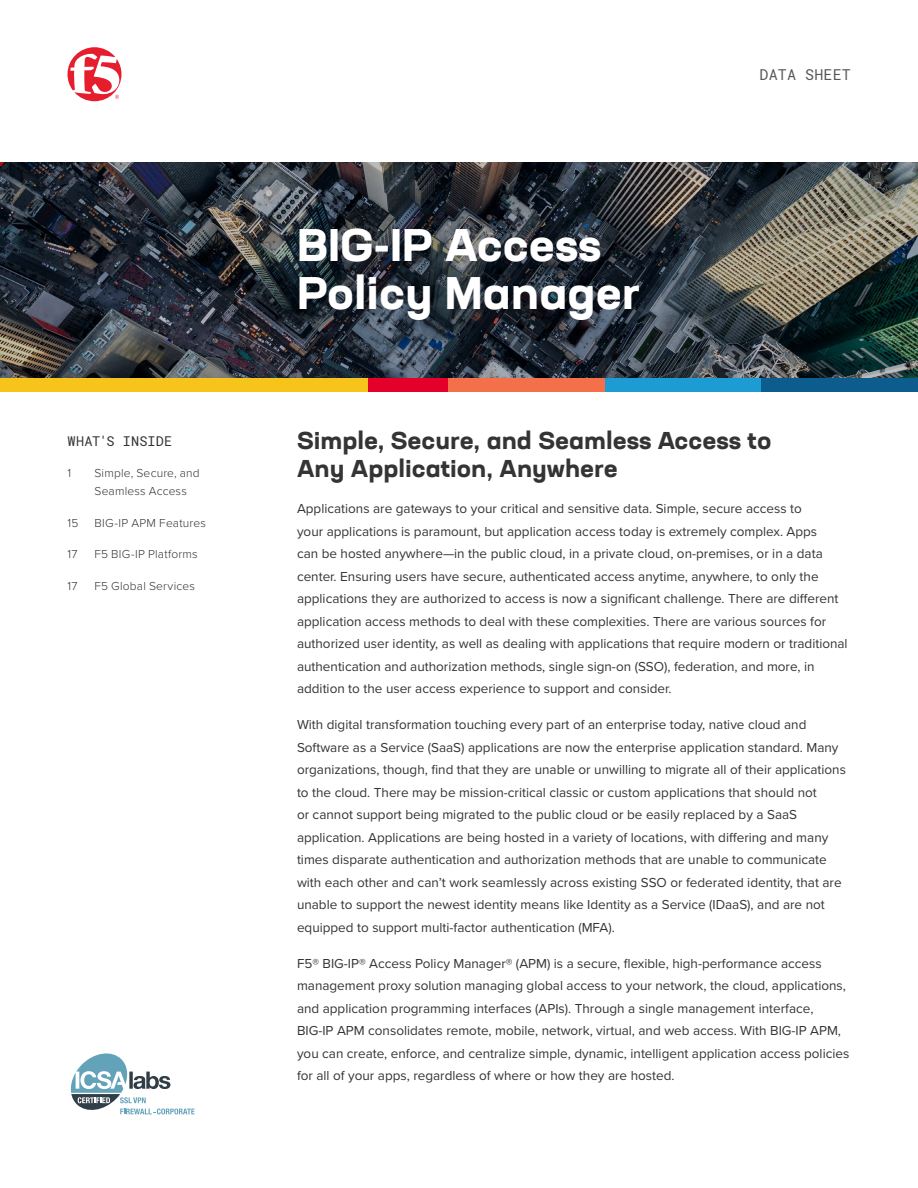
<style>
.page{position:relative;width:918px;height:1188px;background:#fff}
.page>*{position:absolute;margin:0;border:0;box-sizing:border-box;transform-origin:0 0}
.t1{font:700 expanded 45px/48px "Neusa Next Std";color:#fff}
.t2{font:700 expanded 24px/28.5px "Neusa Next Std";color:#343434}
.DOCUMENT_TYPE{font:15px "Roboto Mono";letter-spacing:.01em;color:#57585a}
.BODY_COPY{font:13.5px/22.5px "Proxima Nova";color:#343434}
.WHATS_INSIDE_H1{font:13.5px "Roboto Mono";letter-spacing:.01em;color:#343434}
.WHATS_INSIDE_BODY{font:300 12px/18px "Proxima Nova";letter-spacing:.015em;color:#343434}
</style>
<div class="page">
<svg style="left:68px;top:47px;width:53px;height:54px"></svg>
<img style="left:0;top:162px;width:918px;height:216px">
<svg style="left:70px;top:1053px;width:125px;height:62px"></svg>
<div style="left:0;top:378px;width:368px;height:14px;background:#f6c41b"></div>
<div style="left:368px;top:378px;width:80px;height:14px;background:#e4002b"></div>
<div style="left:448px;top:378px;width:157px;height:14px;background:#f3704b"></div>
<div style="left:605px;top:378px;width:156px;height:14px;background:#1d9cd3"></div>
<div style="left:761px;top:378px;width:157px;height:14px;background:#0c5c8d"></div>
<p class="WHATS_INSIDE_H1" style="left:68px;top:432px;width:106px">WHAT'S INSIDE</p>
<p class="WHATS_INSIDE_BODY" style="left:68px;top:464px;width:5px">1</p>
<p class="WHATS_INSIDE_BODY" style="left:94px;top:464px;width:107px">Simple, Secure, and<br>Seamless Access</p>
<p class="WHATS_INSIDE_BODY" style="left:68px;top:513px;width:12px">15</p>
<p class="WHATS_INSIDE_BODY" style="left:94px;top:513px;width:113px">BIG-IP APM Features</p>
<p class="WHATS_INSIDE_BODY" style="left:68px;top:545px;width:11px">17</p>
<p class="WHATS_INSIDE_BODY" style="left:94px;top:545px;width:105px">F5 BIG-IP Platforms</p>
<p class="WHATS_INSIDE_BODY" style="left:68px;top:576px;width:11px">17</p>
<p class="WHATS_INSIDE_BODY" style="left:94px;top:576px;width:102px">F5 Global Services</p>
<h1 class="t1" style="left:297px;top:221px;width:345px">BIG-IP Access<br>Policy Manager</h1>
<p class="DOCUMENT_TYPE" style="left:760px;top:64px;width:93px">DATA SHEET</p>
<h2 class="t2" style="left:297px;top:426px;width:476px">Simple, Secure, and Seamless Access to<br>Any Application, Anywhere</h2>
<p class="BODY_COPY" style="left:297px;top:497px;width:552px">Applications are gateways to your critical and sensitive data. Simple, secure access to<br>your applications is paramount, but application access today is extremely complex. Apps<br>can be hosted anywhere—in the public cloud, in a private cloud, on-premises, or in a data center. Ensuring users have secure, authenticated access anytime, anywhere, to only the applications they are authorized to access is now a significant challenge. There are different application access methods to deal with these complexities. There are various sources for authorized user identity, as well as dealing with applications that require modern or traditional authentication and authorization methods, single sign-on (SSO), federation, and more, in addition to the user access experience to support and consider.</p>
<p class="BODY_COPY" style="left:297px;top:713px;width:550px">With digital transformation touching every part of an enterprise today, native cloud and Software as a Service (SaaS) applications are now the enterprise application standard. Many organizations, though, find that they are unable or unwilling to migrate all of their applications to the cloud. There may be mission-critical classic or custom applications that should not<br>or cannot support being migrated to the public cloud or be easily replaced by a SaaS application. Applications are being hosted in a variety of locations, with differing and many times disparate authentication and authorization methods that are unable to communicate with each other and can’t work seamlessly across existing SSO or federated identity, that are unable to support the newest identity means like Identity as a Service (IDaaS), and are not equipped to support multi-factor authentication (MFA).</p>
<p class="BODY_COPY" style="left:297px;top:951px;width:554px">F5® BIG-IP® Access Policy Manager® (APM) is a secure, flexible, high-performance access management proxy solution managing global access to your network, the cloud, applications, and application programming interfaces (APIs). Through a single management interface, BIG-IP APM consolidates remote, mobile, network, virtual, and web access. With BIG-IP APM, you can create, enforce, and centralize simple, dynamic, intelligent application access policies for all of your apps, regardless of where or how they are hosted.</p>
</div>
